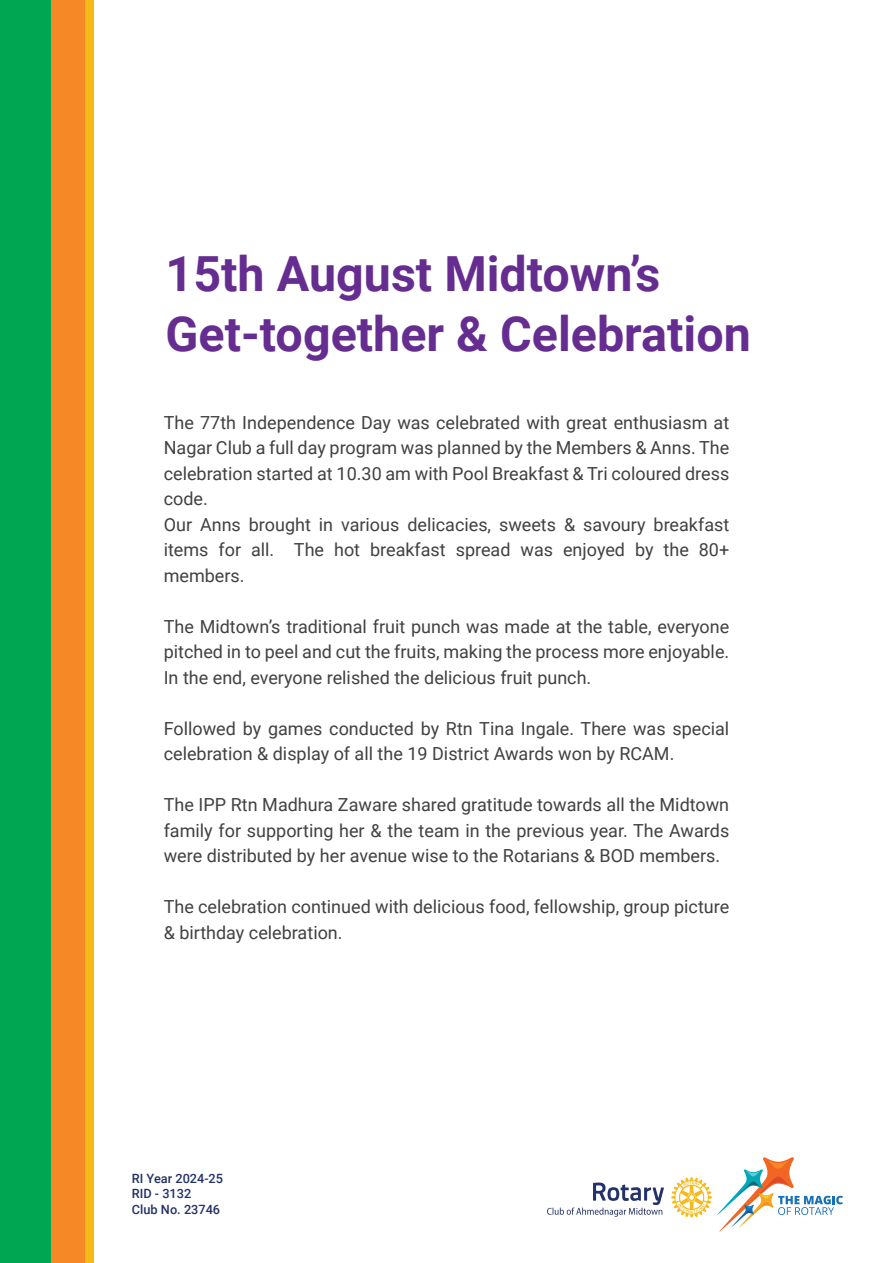
<style>
.page{position:relative;width:893px;height:1263px;background:#fff}
.page>*{position:absolute;margin:0;border:0;box-sizing:border-box;transform-origin:0 0}
.t1{font:700 48.45px/59.7px "Roboto";color:#662d91}
.t2{font:18px/25.5px "Roboto";color:#414042}
.t3{font:500 12.75px/15.3px "Roboto";color:#243168}
</style>
<div class="page">
<div style="left:82px;top:0;width:11px;height:1263px;background:#f7b918"></div>
<div style="left:42px;top:0;width:43px;height:1263px;background:#f68926"></div>
<div style="left:0;top:0;width:51px;height:1263px;background:#00a651"></div>
<svg style="left:547px;top:1182px;width:117px;height:35px"></svg>
<svg style="left:671px;top:1157px;width:172px;height:75px"></svg>
<h1 class="t1" style="left:166px;top:242px;width:587px">15th August Midtown’s<br>Get-together &amp; Celebration</h1>
<p class="t2" style="left:164px;top:409px;width:567px">The 77th Independence Day was celebrated with great enthusiasm at Nagar Club a full day program was planned by the Members &amp; Anns. The celebration started at 10.30 am with Pool Breakfast &amp; Tri coloured dress code.<br>Our Anns brought in various delicacies, sweets &amp; savoury breakfast items for all. The hot breakfast spread was enjoyed by the 80+ members.</p>
<p class="t2" style="left:164px;top:613px;width:567px;text-align:justify">The Midtown’s traditional fruit punch was made at the table, everyone pitched in to peel and cut the fruits, making the process more enjoyable.<br>In the end, everyone relished the delicious fruit punch.</p>
<p class="t2" style="left:164px;top:715px;width:567px">Followed by games conducted by Rtn Tina Ingale. There was special celebration &amp; display of all the 19 District Awards won by RCAM.</p>
<p class="t2" style="left:164px;top:791px;width:567px;text-align:justify">The IPP Rtn Madhura Zaware shared gratitude towards all the Midtown family for supporting her &amp; the team in the previous year. The Awards were distributed by her avenue wise to the Rotarians &amp; BOD members.</p>
<p class="t2" style="left:164px;top:893px;width:567px">The celebration continued with delicious food, fellowship, group picture &amp; birthday celebration.</p>
<p class="t3" style="left:132px;top:1170px;width:93px">RI Year 2024-25<br>RID - 3132<br>Club No. 23746</p>
</div>
